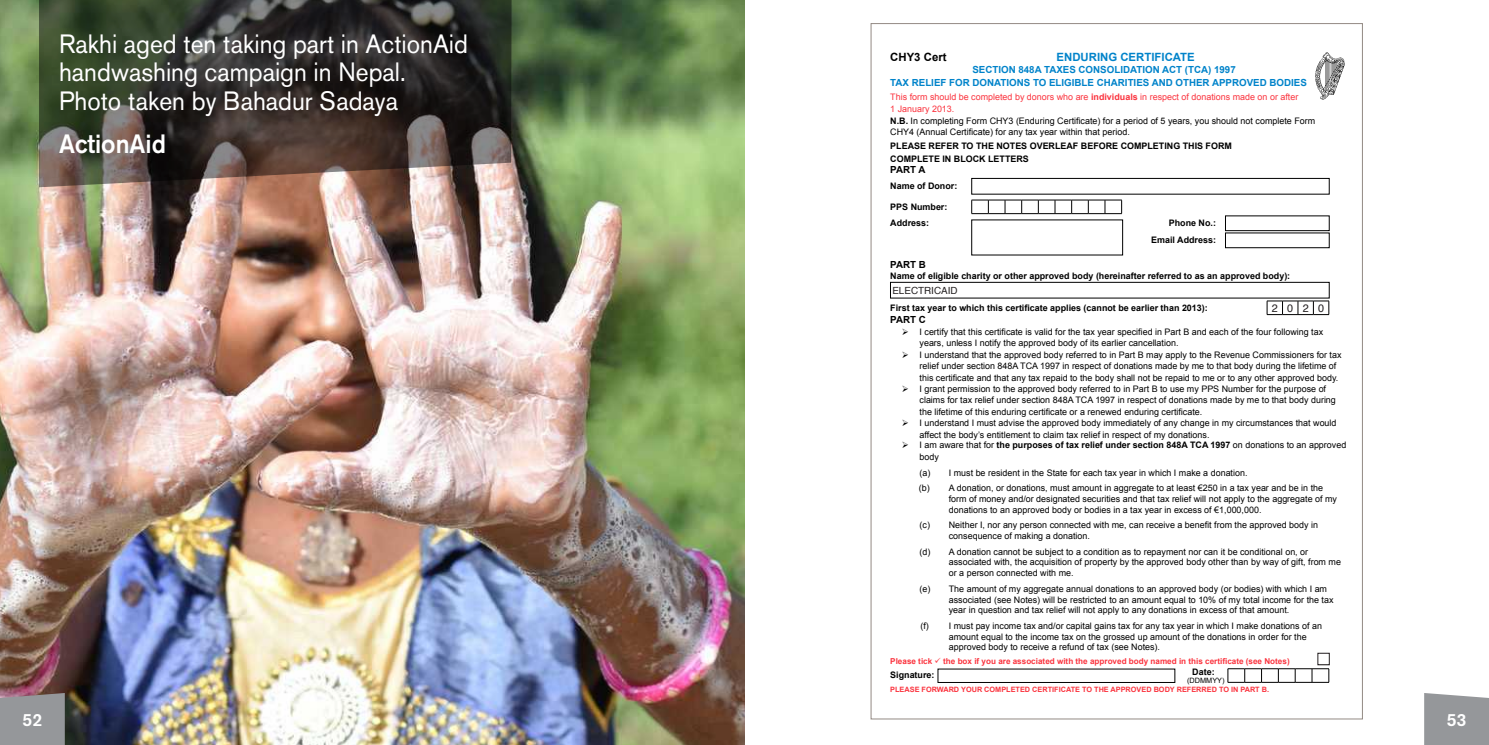
<style>
.page{position:relative;width:1489px;height:745px;background:#fff}
.page>*{position:absolute;margin:0;border:0;box-sizing:border-box;transform-origin:0 0}
.t1{font:26.25px/28.8px "Akzidenz Grotesk BE";color:#fff;scale:.94 1}
.t2{font:500 26.25px "Akzidenz Grotesk BE";color:#fff;scale:.94 1}
.t3{font:500 17.5px "Akzidenz Grotesk BE";color:#fff}
.t4{font:700 11.38px "Arial";color:#0083ca}
.t5{font:700 11.38px "Arial";color:#000}
.t6{font:10.88px "Helvetica";color:#231f20}
.t7{font:9.88px "Helvetica";color:#231f20}
.t8{font:700 9.75px/13.1px "Arial";color:#0083ca}
.t9{font:700 9.75px "Arial";color:#000}
.t10{font:9px/11.2px "Arial";color:#000}
.t11{font:700 9px/12.6px "Arial";color:#000}
.t12{font:9px/11.4px "Arial";color:#fb333e}
.t13{font:700 8.12px "Arial";color:#fb333e}
.t14{font:700 7.25px "Arial";color:#fb333e}
.t15{font:7.25px "Arial";color:#000}
.s1{font-weight:700}
</style>
<div class="page">
<div style="left:971px;top:178px;width:358px;height:16px;border:1px solid #000"></div>
<div style="left:1225px;top:215px;width:104px;height:16px;border:1px solid #000"></div>
<div style="left:1225px;top:232px;width:104px;height:16px;border:1px solid #000"></div>
<svg style="left:971px;top:200px;width:151px;height:14px"></svg>
<div style="left:890px;top:282px;width:439px;height:16px;border:1px solid #000"></div>
<svg style="left:1266px;top:300px;width:63px;height:15px"></svg>
<svg style="left:1227px;top:668px;width:102px;height:14px"></svg>
<img style="left:1315px;top:52px;width:29px;height:47px">
<img style="left:0;top:0;width:744px;height:744px">
<svg style="left:39px;top:0;width:473px;height:187px;background:#413e36"></svg>
<svg style="left:0;top:692px;width:65px;height:52px;background:#949296"></svg>
<svg style="left:1424px;top:693px;width:64px;height:51px;background:#9a9c9f"></svg>
<h1 class="t1" style="left:59px;top:29px;width:436px">Rakhi aged ten taking part in ActionAid handwashing campaign in Nepal.<br>Photo taken by Bahadur Sadaya</h1>
<h1 class="t2" style="left:59px;top:128px;width:115px">ActionAid</h1>
<p class="t4" style="left:1056px;top:49px;width:140px">ENDURING CERTIFICATE</p>
<p class="t8" style="left:890px;top:64px;width:418px;text-indent:82px">SECTION 848A TAXES CONSOLIDATION ACT (TCA) 1997<br>TAX RELIEF FOR DONATIONS TO ELIGIBLE CHARITIES AND OTHER APPROVED BODIES</p>
<p class="t12" style="left:890px;top:91px;width:409px">This form should be completed by donors who are <span class="s1">individuals</span> in respect of donations made on or after<br>1 January 2013.</p>
<p class="t10" style="left:890px;top:115px;width:426px"><span class="s1">N.B.</span> In completing Form CHY3 (Enduring Certificate) for a period of 5 years, you should not complete Form<br>CHY4 (Annual Certificate) for any tax year within that period.</p>
<p class="t11" style="left:890px;top:140px;width:343px">PLEASE REFER TO THE NOTES OVERLEAF BEFORE COMPLETING THIS FORM<br>COMPLETE IN BLOCK LETTERS</p>
<p class="t9" style="left:890px;top:163px;width:37px">PART A</p>
<p class="t11" style="left:890px;top:180px;width:69px">Name of Donor:</p>
<p class="t11" style="left:890px;top:199px;width:59px;line-height:16.2px">PPS Number:<br>Address:</p>
<p class="t5" style="left:890px;top:49px;width:58px">CHY3 Cert</p>
<p class="t11" style="left:1151px;top:215px;width:66px;line-height:17px;text-align:right">Phone No.:<br>Email Address:</p>
<p class="t11" style="left:890px;top:269px;width:401px">Name of eligible charity or other approved body (hereinafter referred to as an approved body):</p>
<p class="t9" style="left:890px;top:258px;width:37px">PART B</p>
<p class="t7" style="left:892px;top:282px;width:67px">ELECTRICAID</p>
<p class="t6" style="left:1271px;top:299px;width:54px">2020</p>
<p class="t11" style="left:890px;top:302px;width:319px">First tax year to which this certificate applies (cannot be earlier than 2013):</p>
<p class="t10" style="left:919px;top:326px;width:428px">I certify that this certificate is valid for the tax year specified in Part B and each of the four following tax years, unless I notify the approved body of its earlier cancellation.<br>I understand that the approved body referred to in Part B may apply to the Revenue Commissioners for tax relief under section 848A TCA 1997 in respect of donations made by me to that body during the lifetime of this certificate and that any tax repaid to the body shall not be repaid to me or to any other approved body.<br>I grant permission to the approved body referred to in Part B to use my PPS Number for the purpose of claims for tax relief under section 848A TCA 1997 in respect of donations made by me to that body during the lifetime of this enduring certificate or a renewed enduring certificate.<br>I understand I must advise the approved body immediately of any change in my circumstances that would affect the body’s entitlement to claim tax relief in respect of my donations.<br>I am aware that for <span class="s1">the purposes of tax relief under section 848A TCA 1997</span> on donations to an approved</p>
<p class="t10" style="left:918px;top:449px;width:406px;line-height:15.6px">body–<br>(a) I must be resident in the State for each tax year in which I make a donation.<br>(b) A donation, or donations, must amount in aggregate to at least €250 in a tax year and be in the</p>
<p class="t10" style="left:948px;top:493px;width:389px;line-height:10.8px">form of money and/or designated securities and that tax relief will not apply to the aggregate of my donations to an approved body or bodies in a tax year in excess of €1,000,000.</p>
<p class="t10" style="left:948px;top:519px;width:371px;line-height:10.8px;text-indent:-29px">(c) Neither I, nor any person connected with me, can receive a benefit from the approved body in consequence of making a donation.</p>
<p class="t10" style="left:948px;top:546px;width:393px;line-height:10.8px;text-indent:-29px">(d) A donation cannot be subject to a condition as to repayment nor can it be conditional on, or associated with, the acquisition of property by the approved body other than by way of gift, from me or a person connected with me.</p>
<p class="t10" style="left:948px;top:583px;width:386px;line-height:10.8px;text-indent:-29px">(e) The amount of my aggregate annual donations to an approved body (or bodies) with which I am associated (see Notes) will be restricted to an amount equal to 10% of my total income for the tax year in question and tax relief will not apply to any donations in excess of that amount.</p>
<p class="t10" style="left:948px;top:620px;width:375px;line-height:10.8px;text-indent:-28px">(f) I must pay income tax and/or capital gains tax for any tax year in which I make donations of an amount equal to the income tax on the grossed up amount of the donations in order for the approved body to receive a refund of tax (see Notes).</p>
<p class="t13" style="left:890px;top:655px;width:401px">Please tick ✓ the box if you are associated with the approved body named in this certificate (see Notes)</p>
<p class="t11" style="left:890px;top:668px;width:46px">Signature:</p>
<p class="t11" style="left:1192px;top:665px;width:24px">Date:</p>
<p class="t14" style="left:890px;top:684px;width:380px">PLEASE FORWARD YOUR COMPLETED CERTIFICATE TO THE APPROVED BODY REFERRED TO IN PART B.</p>
<p class="t9" style="left:890px;top:313px;width:37px">PART C</p>
<p class="t15" style="left:1187px;top:675px;width:39px">(DDMMYY)</p>
<h2 class="t3" style="left:23px;top:708px;width:21px">52</h2>
<h2 class="t3" style="left:1446px;top:708px;width:21px">53</h2>
</div>
